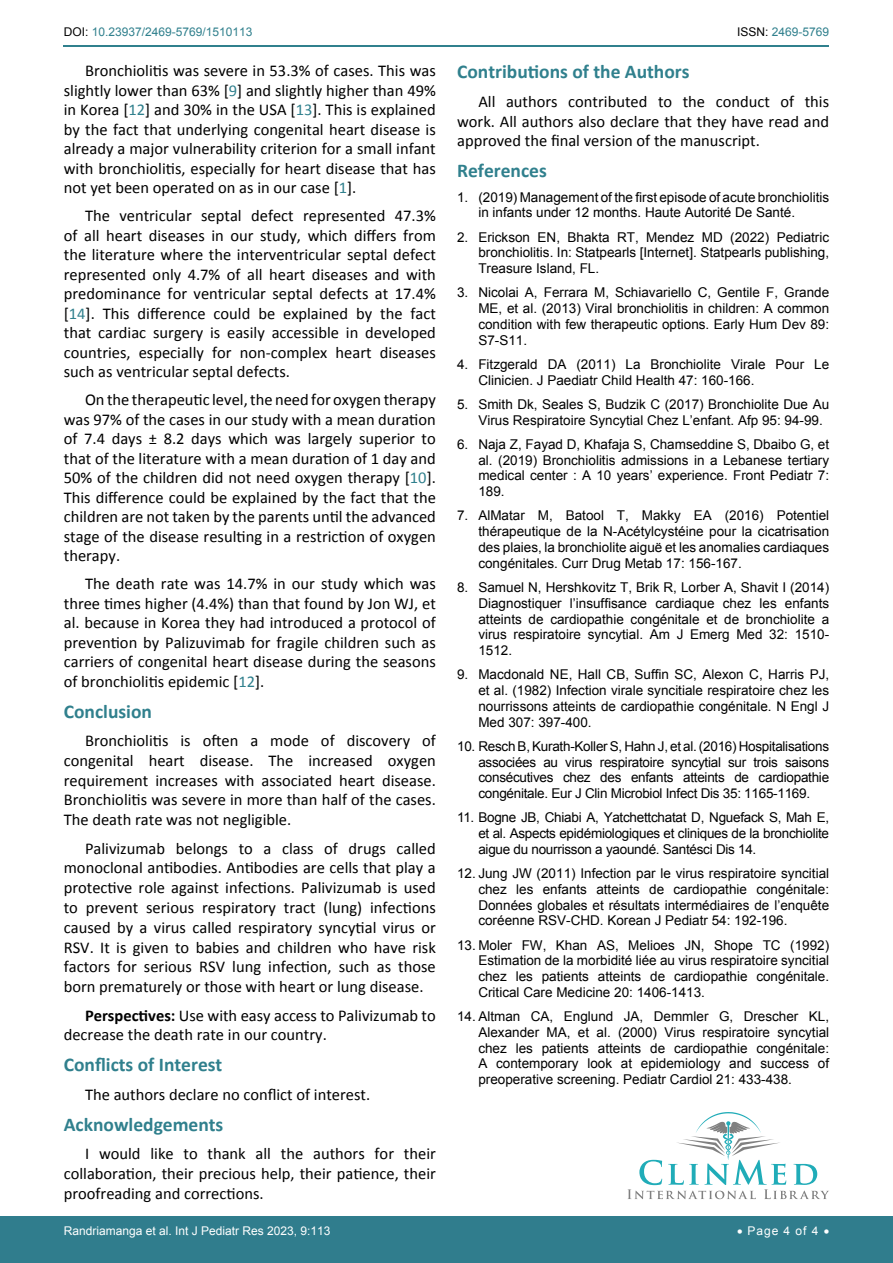
<style>
.page{position:relative;width:893px;height:1263px;background:#fff}
.page>*{position:absolute;margin:0;border:0;box-sizing:border-box;transform-origin:0 0}
.t1{font:700 19.5px "Calibri";color:#30808d}
.t2{font:16.5px/19.5px "Calibri";color:#000;text-align:justify}
.t3{font:13.5px/15.8px "Arial";color:#000;text-align:justify}
.t4{font:12px "Arial";color:#fff}
.t5{font:12px "Arial";color:#30808d}
.s1{color:#000}
.s2{color:#30808d}
.s3{font-weight:700}
</style>
<div class="page">
<hr style="left:64px;top:45px;width:765px;height:2px;background:#30808d">
<div style="left:0;top:1217px;width:893px;height:46px;background:#307d8d"></div>
<svg style="left:627px;top:1112px;width:202px;height:87px"></svg>
<p class="t5" style="left:64px;top:24px;width:190px"><span class="s1">DOI:</span> 10.23937/2469-5769/1510113</p>
<p class="t5" style="left:737px;top:24px;width:94px"><span class="s1">ISSN:</span> 2469-5769</p>
<p class="t2" style="left:64px;top:61px;width:374px;text-indent:21px">Bronchiolitis was severe in 53.3% of cases. This was slightly lower than 63% [<span class="s2">9</span>] and slightly higher than 49% in Korea [<span class="s2">12</span>] and 30% in the USA [<span class="s2">13</span>]. This is explained by the fact that underlying congenital heart disease is already a major vulnerability criterion for a small infant with bronchiolitis, especially for heart disease that has not yet been operated on as in our case [<span class="s2">1</span>].</p>
<p class="t2" style="left:64px;top:206px;width:374px;text-indent:21px">The ventricular septal defect represented 47.3% of all heart diseases in our study, which differs from the literature where the interventricular septal defect represented only 4.7% of all heart diseases and with predominance for ventricular septal defects at 17.4% [<span class="s2">14</span>]. This difference could be explained by the fact that cardiac surgery is easily accessible in developed countries, especially for non-complex heart diseases such as ventricular septal defects.</p>
<p class="t2" style="left:64px;top:390px;width:374px;text-indent:21px">On the therapeutic level, the need for oxygen therapy was 97% of the cases in our study with a mean duration of 7.4 days ± 8.2 days which was largely superior to that of the literature with a mean duration of 1 day and 50% of the children did not need oxygen therapy [<span class="s2">10</span>].<br>This difference could be explained by the fact that the children are not taken by the parents until the advanced stage of the disease resulting in a restriction of oxygen therapy.</p>
<p class="t2" style="left:64px;top:574px;width:374px;text-indent:21px">The death rate was 14.7% in our study which was three times higher (4.4%) than that found by Jon WJ, et al. because in Korea they had introduced a protocol of prevention by Palizuvimab for fragile children such as carriers of congenital heart disease during the seasons of bronchiolitis epidemic [<span class="s2">12</span>].</p>
<p class="t1" style="left:64px;top:699px;width:90px">Conclusion</p>
<p class="t2" style="left:64px;top:731px;width:374px;text-indent:21px">Bronchiolitis is often a mode of discovery of congenital heart disease. The increased oxygen requirement increases with associated heart disease.<br>Bronchiolitis was severe in more than half of the cases.<br>The death rate was not negligible.</p>
<p class="t2" style="left:64px;top:838px;width:374px;text-indent:21px">Palivizumab belongs to a class of drugs called monoclonal antibodies. Antibodies are cells that play a protective role against infections. Palivizumab is used to prevent serious respiratory tract (lung) infections caused by a virus called respiratory syncytial virus or RSV. It is given to babies and children who have risk factors for serious RSV lung infection, such as those born prematurely or those with heart or lung disease.</p>
<p class="t2" style="left:64px;top:1005px;width:374px;text-indent:21px"><span class="s3">Perspectives:</span> Use with easy access to Palivizumab to decrease the death rate in our country.</p>
<p class="t1" style="left:64px;top:1052px;width:160px">Conflicts of Interest</p>
<p class="t2" style="left:85px;top:1084px;width:287px">The authors declare no conflict of interest.</p>
<p class="t1" style="left:64px;top:1112px;width:161px">Acknowledgements</p>
<p class="t2" style="left:64px;top:1143px;width:374px;text-indent:21px">I would like to thank all the authors for their collaboration, their precious help, their patience, their proofreading and corrections.</p>
<p class="t1" style="left:457px;top:59px;width:234px">Contributions of the Authors</p>
<p class="t2" style="left:457px;top:91px;width:374px;text-indent:21px">All authors contributed to the conduct of this work. All authors also declare that they have read and approved the final version of the manuscript.</p>
<p class="t1" style="left:457px;top:158px;width:91px">References</p>
<p class="t3" style="left:478px;top:189px;width:352px;text-indent:-21px">1. (2019) Management of the first episode of acute bronchiolitis in infants under 12 months. Haute Autorité De Santé.</p>
<p class="t3" style="left:478px;top:229px;width:352px;text-indent:-21px">2. Erickson EN, Bhakta RT, Mendez MD (2022) Pediatric bronchiolitis. In: Statpearls [Internet]. Statpearls publishing, Treasure Island, FL.</p>
<p class="t3" style="left:478px;top:285px;width:352px;text-indent:-21px">3. Nicolai A, Ferrara M, Schiavariello C, Gentile F, Grande ME, et al. (2013) Viral bronchiolitis in children: A common condition with few therapeutic options. Early Hum Dev 89:<br>S7-S11.</p>
<p class="t3" style="left:478px;top:356px;width:352px;text-indent:-21px">4. Fitzgerald DA (2011) La Bronchiolite Virale Pour Le<br>Clinicien. J Paediatr Child Health 47: 160-166.</p>
<p class="t3" style="left:478px;top:396px;width:352px;text-indent:-21px">5. Smith Dk, Seales S, Budzik C (2017) Bronchiolite Due Au<br>Virus Respiratoire Syncytial Chez L’enfant. Afp 95: 94-99.</p>
<p class="t3" style="left:478px;top:436px;width:352px;text-indent:-21px">6. Naja Z, Fayad D, Khafaja S, Chamseddine S, Dbaibo G, et al. (2019) Bronchiolitis admissions in a Lebanese tertiary medical center : A 10 years’ experience. Front Pediatr 7:<br>189.</p>
<p class="t3" style="left:478px;top:508px;width:352px;text-indent:-21px">7. AlMatar M, Batool T, Makky EA (2016) Potentiel thérapeutique de la N-Acétylcystéine pour la cicatrisation des plaies, la bronchiolite aiguë et les anomalies cardiaques congénitales. Curr Drug Metab 17: 156-167.</p>
<p class="t3" style="left:478px;top:579px;width:352px;text-indent:-21px">8. Samuel N, Hershkovitz T, Brik R, Lorber A, Shavit I (2014)<br>Diagnostiquer l’insuffisance cardiaque chez les enfants atteints de cardiopathie congénitale et de bronchiolite a virus respiratoire syncytial. Am J Emerg Med 32: 1510- 1512.</p>
<p class="t3" style="left:478px;top:667px;width:352px;text-indent:-21px">9. Macdonald NE, Hall CB, Suffin SC, Alexon C, Harris PJ, et al. (1982) Infection virale syncitiale respiratoire chez les nourrissons atteints de cardiopathie congénitale. N Engl J Med 307: 397-400.</p>
<p class="t3" style="left:478px;top:738px;width:352px;text-indent:-21px">10. Resch B, Kurath-Koller S, Hahn J, et al. (2016) Hospitalisations associées au virus respiratoire syncytial sur trois saisons consécutives chez des enfants atteints de cardiopathie congénitale. Eur J Clin Microbiol Infect Dis 35: 1165-1169.</p>
<p class="t3" style="left:478px;top:810px;width:352px;text-indent:-21px">11. Bogne JB, Chiabi A, Yatchettchatat D, Nguefack S, Mah E, et al. Aspects epidémiologiques et cliniques de la bronchiolite aigue du nourrisson a yaoundé. Santésci Dis 14.</p>
<p class="t3" style="left:478px;top:866px;width:352px;text-indent:-21px">12. Jung JW (2011) Infection par le virus respiratoire syncitial chez les enfants atteints de cardiopathie congénitale:<br>Données globales et résultats intermédiaires de l’enquête coréenne RSV-CHD. Korean J Pediatr 54: 192-196.</p>
<p class="t3" style="left:478px;top:937px;width:352px;text-indent:-21px">13. Moler FW, Khan AS, Melioes JN, Shope TC (1992)<br>Estimation de la morbidité liée au virus respiratoire syncitial chez les patients atteints de cardiopathie congénitale.<br>Critical Care Medicine 20: 1406-1413.</p>
<p class="t3" style="left:478px;top:1009px;width:352px;text-indent:-21px">14. Altman CA, Englund JA, Demmler G, Drescher KL, Alexander MA, et al. (2000) Virus respiratoire syncytial chez les patients atteints de cardiopathie congénitale:<br>A contemporary look at epidemiology and success of preoperative screening. Pediatr Cardiol 21: 433-438.</p>
<p class="t4" style="left:64px;top:1223px;width:268px">Randriamanga et al. Int J Pediatr Res 2023, 9:113</p>
<p class="t4" style="left:737px;top:1223px;width:94px">• Page 4 of 4 •</p>
</div>
